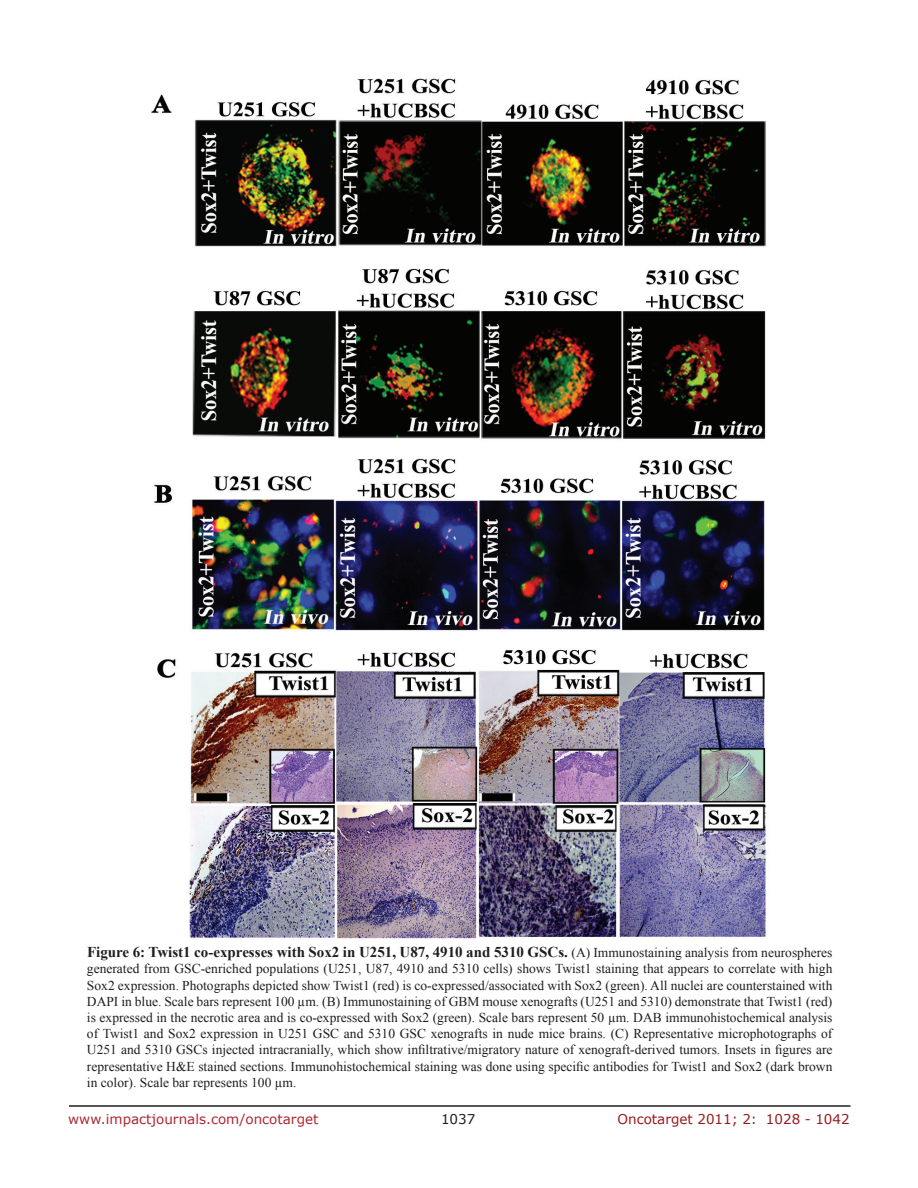
<style>
.page{position:relative;width:918px;height:1188px;background:#fff}
.page>*{position:absolute;margin:0;border:0;box-sizing:border-box;transform-origin:0 0}
.t1{font:700 15px "Times New Roman";color:#201d20}
.t2{font:13.5px/16.2px "Times New Roman";color:#201d20;text-align:justify}
.t3{font:13.5px "Verdana";color:#ac2830}
.t4{font:13.5px "Verdana";color:#971a1d}
.t5{font:13.5px "Verdana";color:#201d20}
.s1{font-weight:400;font-size:13.5px}
</style>
<div class="page">
<hr style="left:69px;top:1105px;width:781px;height:2px;background:#231f20">
<img style="left:151px;top:78px;width:615px;height:861px">
<p class="t1" style="left:87px;top:941px;width:747px">Figure 6: Twist1 co-expresses with Sox2 in U251, U87, 4910 and 5310 GSC s. <span class="s1">(A) Immunostaining analysis from neurospheres</span></p>
<p class="t2" style="left:87px;top:960px;width:747px">generated from GSC-enriched populations (U251, U87, 4910 and 5310 cells) shows Twist1 staining that appears to correlate with high Sox2 expression. Photographs depicted show Twist1 (red) is co-expressed/associated with Sox2 (green). All nuclei are counterstained with DAPI in blue. Scale bars represent 100 µm. (B) Immunostaining of GBM mouse xenografts (U251 and 5310) demonstrate that Twist1 (red) is expressed in the necrotic area and is co-expressed with Sox2 (green). Scale bars represent 50 µm. DAB immunohistochemical analysis of Twist1 and Sox2 expression in U251 GSC and 5310 GSC xenografts in nude mice brains. (C) Representative microphotographs of U251 and 5310 GSCs injected intracranially, which show infiltrative/migratory nature of xenograft-derived tumors. Insets in figures are representative H&amp;E stained sections. Immunohistochemical staining was done using specific antibodies for Twist1 and Sox2 (dark brown in color). Scale bar represents 100 µm.</p>
<p class="t3" style="left:68px;top:1110px;width:252px">www.impactjournals.com/oncotarget</p>
<p class="t5" style="left:441px;top:1110px;width:36px">1037</p>
<p class="t4" style="left:618px;top:1110px;width:234px">Oncotarget 2011; 2: 1028 - 1042</p>
</div>
